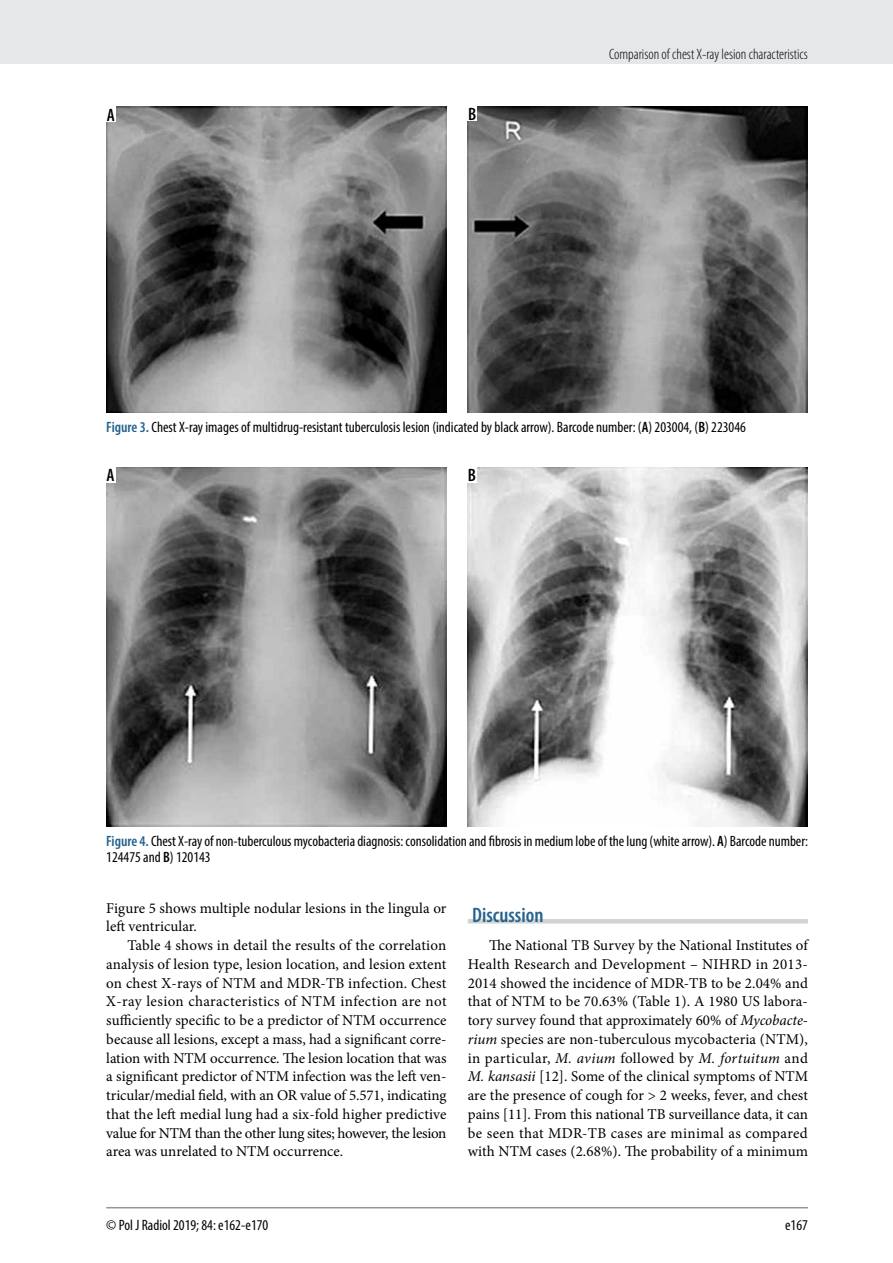
<style>
.page{position:relative;width:893px;height:1263px;background:#fff}
.page>*{position:absolute;margin:0;border:0;box-sizing:border-box;transform-origin:0 0}
.t1{font:600 condensed 21px "Myriad Pro";color:#25638e}
.t2{font:600 condensed 18px "Myriad Pro";color:#000}
.t3{font:15px/18.8px "Minion Pro";color:#000;text-align:justify}
.t4{font:condensed 15px/16.5px "Myriad Pro";color:#000}
.t5{font:300 condensed 15px "Myriad Pro";color:#000}
.s1{font-weight:600;color:#25638e}
.s2{font-weight:600}
.s3{font-style:italic}
</style>
<div class="page">
<div style="left:0;top:0;width:893px;height:64px;background:#e6e7e8"></div>
<hr style="left:106px;top:1207px;width:702px;height:1px;background:#939598">
<hr style="left:468px;top:919px;width:340px;height:4px;background:#d1d3d4">
<img style="left:106px;top:106px;width:340px;height:307px">
<img style="left:468px;top:106px;width:340px;height:307px">
<div style="left:106px;top:106px;width:10px;height:16px;background:#fff"></div>
<div style="left:467px;top:105px;width:10px;height:15px;background:#fff"></div>
<img style="left:106px;top:468px;width:340px;height:358px">
<img style="left:468px;top:468px;width:340px;height:358px">
<div style="left:106px;top:467px;width:9px;height:15px;background:#fff"></div>
<div style="left:467px;top:467px;width:10px;height:15px;background:#fff"></div>
<p class="t2" style="left:107px;top:104px;width:10px">A</p>
<p class="t2" style="left:468px;top:103px;width:10px">B</p>
<p class="t5" style="left:609px;top:45px;width:200px">Comparison of chest X-ray lesion characteristics</p>
<p class="t4" style="left:106px;top:419px;width:641px"><span class="s1">Figure 3.</span> Chest X-ray images of multidrug-resistant tuberculosis lesion (indicated by black arrow). Barcode number: (<span class="s2">A</span>) 203004, (<span class="s2">B</span>) 223046</p>
<p class="t2" style="left:107px;top:464px;width:10px">A</p>
<p class="t2" style="left:468px;top:464px;width:10px">B</p>
<p class="t4" style="left:106px;top:832px;width:703px"><span class="s1">Figure 4.</span> Chest X-ray of non-tuberculous mycobacteria diagnosis: consolidation and fibrosis in medium lobe of the lung (white arrow). <span class="s2">A</span>) Barcode number:<br>124475 and <span class="s2">B</span>) 120143</p>
<p class="t3" style="left:106px;top:898px;width:342px">Figure 5 shows multiple nodular lesions in the lingula or left ventricular.</p>
<p class="t3" style="left:106px;top:936px;width:342px;text-indent:21px">Table 4 shows in detail the results of the correlation analysis of lesion type, lesion location, and lesion extent on chest X-rays of NTM and MDR-TB infection. Chest X-ray lesion characteristics of NTM infection are not sufficiently specific to be a predictor of NTM occurrence because all lesions, except a mass, had a significant corre&shy;lation with NTM occurrence. The lesion location that was a significant predictor of NTM infection was the left ven&shy;tricular/medial field, with an OR value of 5.571, indicating that the left medial lung had a six-fold higher predictive value for NTM than the other lung sites; however, the lesion area was unrelated to NTM occurrence.</p>
<h1 class="t1" style="left:472px;top:902px;width:73px">Discussion</h1>
<p class="t3" style="left:468px;top:936px;width:342px;text-indent:21px">The National TB Survey by the National Institutes of Health Research and Development – NIHRD in 2013- 2014 showed the incidence of MDR-TB to be 2.04% and that of NTM to be 70.63% (Table 1). A 1980 US labora&shy;tory survey found that approximately 60% of <span class="s3">Mycobacte&shy;rium</span> species are non-tuberculous mycobacteria (NTM), in particular, <span class="s3">M. avium</span> followed by <span class="s3">M. fortuitum</span> and <span class="s3">M. kansasii</span> [12]. Some of the clinical symptoms of NTM are the presence of cough for &gt; 2 weeks, fever, and chest pains [11]. From this national TB surveillance data, it can be seen that MDR-TB cases are minimal as compared with NTM cases (2.68%). The probability of a minimum</p>
<p class="t4" style="left:106px;top:1216px;width:164px">© Pol J Radiol 2019; 84: e162-e170</p>
<p class="t4" style="left:785px;top:1216px;width:24px">e167</p>
</div>
